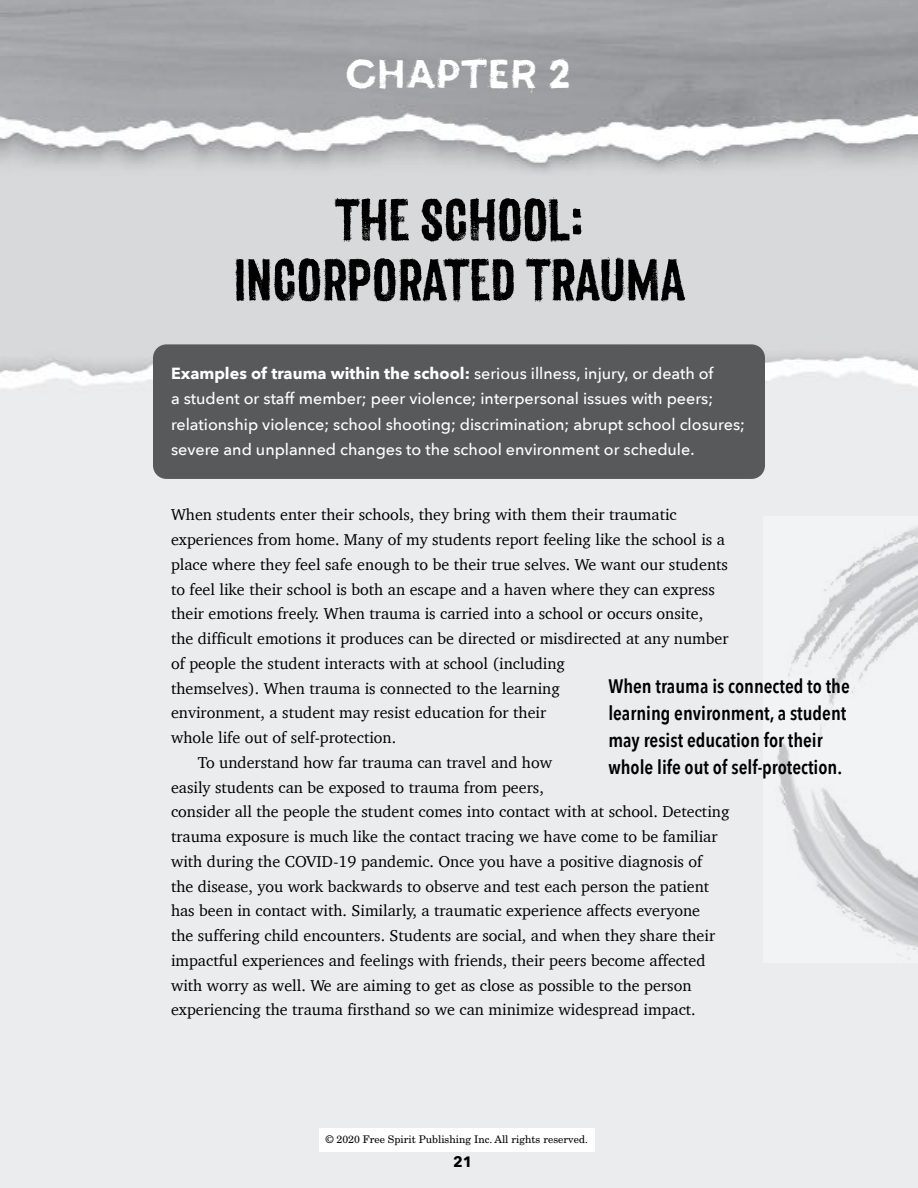
<style>
.page{position:relative;width:918px;height:1188px;background:#fff}
.page>*{position:absolute;margin:0;border:0;box-sizing:border-box;transform-origin:0 0}
.t1{font:57px/60px "Canvas 3 D Sans Kerned";color:#000;text-align:center}
.t2{font:36px "Canvas Basic Sans";color:#fff}
.t3{font:600 19.5px/27px "Avenir Next Condensed";color:#000}
.t4{font:16.2px "Charter";color:#000}
.t5{font:500 16.2px/25.5px "Avenir Next";color:#fff}
.t6{font:700 15px "Avenir Next";color:#000}
.t7{font:10.5px "New Century Schlbk";color:#000}
.s1{font-weight:700}
</style>
<div class="page">
<img style="left:764px;top:517px;width:154px;height:446px">
<div style="left:153px;top:344px;width:612px;height:135px;background:#58595b;border-radius:14px"></div>
<h2 class="t2" style="left:345px;top:48px;width:228px">CHAPTER 2</h2>
<h1 class="t1" style="left:234px;top:191px;width:453px">THE SCHOOL:<br>INCORPORATED TRAUMA</h1>
<p class="t5" style="left:171px;top:360px;width:576px"><span class="s1">Examples of trauma within the school:</span> serious illness, injury, or death of<br>a student or staff member; peer violence; interpersonal issues with peers; relationship violence; school shooting; discrimination; abrupt school closures; severe and unplanned changes to the school environment or schedule.</p>
<p class="t4" style="left:171px;top:501px;width:507px">When students enter their schools, they bring with them their traumatic</p>
<p class="t4" style="left:171px;top:526px;width:555px">experiences from home. Many of my students report feeling like the school is a</p>
<p class="t4" style="left:171px;top:550px;width:559px">place where they feel safe enough to be their true selves. We want our students</p>
<p class="t4" style="left:171px;top:575px;width:545px">to feel like their school is both an escape and a haven where they can express</p>
<p class="t4" style="left:171px;top:600px;width:534px">their emotions freely. When trauma is carried into a school or occurs onsite,</p>
<p class="t4" style="left:171px;top:625px;width:559px">the difficult emotions it produces can be directed or misdirected at any number</p>
<p class="t4" style="left:171px;top:649px;width:396px">of people the student interacts with at school (including</p>
<p class="t4" style="left:171px;top:674px;width:390px">themselves). When trauma is connected to the learning</p>
<p class="t4" style="left:171px;top:699px;width:377px">environment, a student may resist education for their</p>
<p class="t4" style="left:171px;top:724px;width:227px">whole life out of self-protection.</p>
<p class="t4" style="left:198px;top:748px;width:356px">To understand how far trauma can travel and how</p>
<p class="t4" style="left:171px;top:773px;width:374px">easily students can be exposed to trauma from peers,</p>
<p class="t4" style="left:171px;top:798px;width:560px">consider all the people the student comes into contact with at school. Detecting</p>
<p class="t4" style="left:171px;top:823px;width:548px">trauma exposure is much like the contact tracing we have come to be familiar</p>
<p class="t4" style="left:171px;top:847px;width:533px">with during the COVID-19 pandemic. Once you have a positive diagnosis of</p>
<p class="t4" style="left:171px;top:872px;width:540px">the disease, you work backwards to observe and test each person the patient</p>
<p class="t4" style="left:171px;top:897px;width:531px">has been in contact with. Similarly, a traumatic experience affects everyone</p>
<p class="t4" style="left:171px;top:922px;width:546px">the suffering child encounters. Students are social, and when they share their</p>
<p class="t4" style="left:171px;top:946px;width:536px">impactful experiences and feelings with friends, their peers become affected</p>
<p class="t4" style="left:171px;top:971px;width:522px">with worry as well. We are aiming to get as close as possible to the person</p>
<p class="t4" style="left:171px;top:996px;width:526px">experiencing the trauma firsthand so we can minimize widespread impact.</p>
<p class="t3" style="left:608px;top:672px;width:243px">When trauma is connected to the learning environment, a student may resist education for their whole life out of self-protection.</p>
<p class="t7" style="left:326px;top:1133px;width:264px">© 2020 Free Spirit Publishing Inc. All rights reserved.</p>
<p class="t6" style="left:449px;top:1149px;width:25px">2121</p>
</div>
